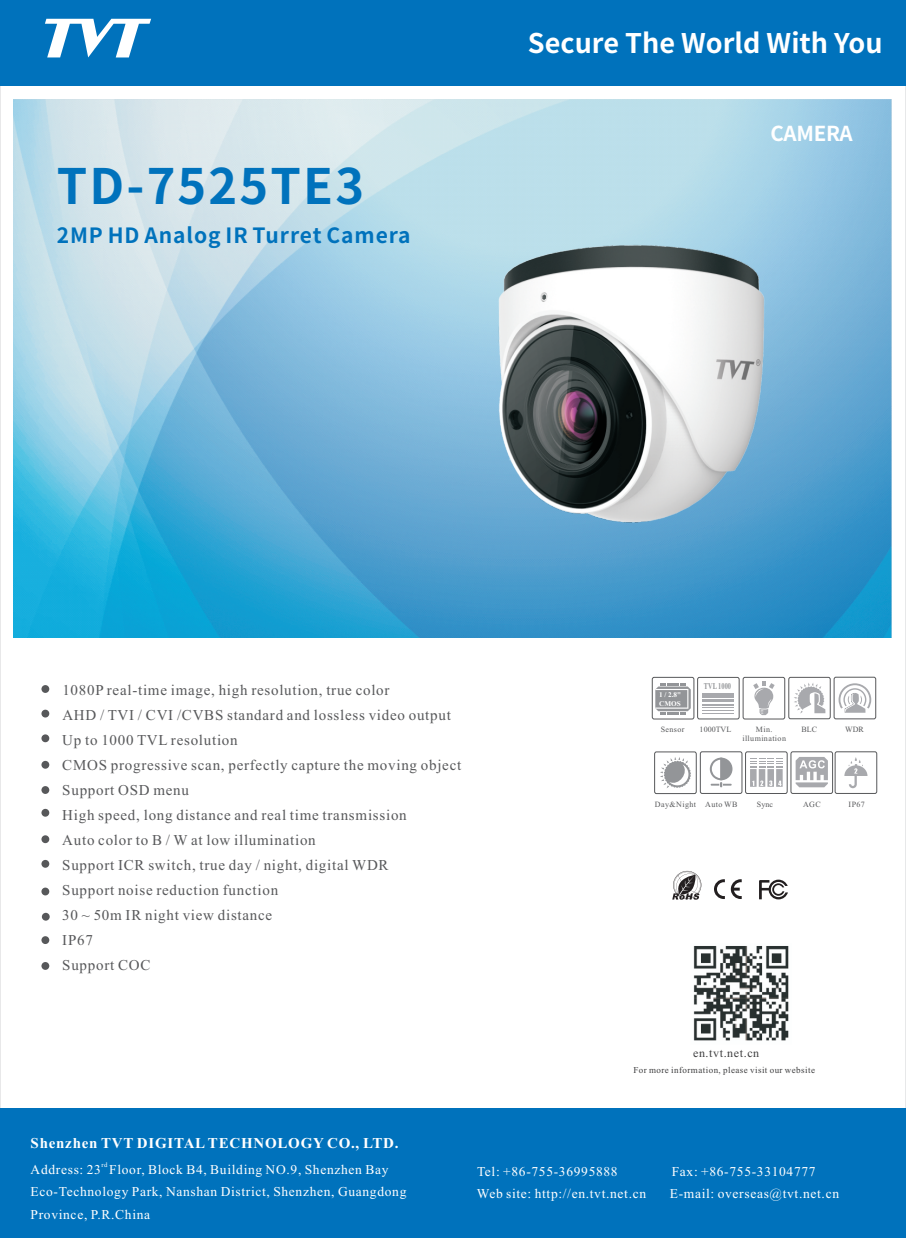
<style>
.page{position:relative;width:906px;height:1238px;background:#fff}
.page>*{position:absolute;margin:0;border:0;box-sizing:border-box;transform-origin:0 0}
.t1{font:700 48.75px "Source Han Sans CN";letter-spacing:.045em;color:#0072bc}
.t2{font:700 27px "Source Han Sans CN";color:#fff}
.t3{font:700 21px "Source Han Sans CN";letter-spacing:.045em;color:#0072bc}
.t4{font:700 20.55px "Source Han Sans CN";letter-spacing:-.015em;color:#fff}
.t5{font:15px/24.9px "Times New Roman";letter-spacing:.05em;color:#57585a}
.t6{font:700 15px "Times New Roman";letter-spacing:.05em;color:#fff}
.t7{font:13.5px/22.5px "Times New Roman";letter-spacing:.05em;color:#fff}
.t8{font:13.2px "Arial";letter-spacing:.055em;color:#fff}
.t9{font:12px "Times New Roman";letter-spacing:.05em;color:#3e3e3f}
.t10{font:9px "Times New Roman";letter-spacing:.05em;color:#3e3e3f}
.t11{font:700 9px "Times New Roman";color:#939598;scale:.71 1}
.t12{font:7.95px/8.9px "Times New Roman";letter-spacing:.05em;color:#57585a;text-align:center}
.t13{font:7.95px "Times New Roman";color:#57585a}
.t14{font:700 7.2px "Times New Roman";color:#fff}
.t15{font:6.75px "Times New Roman";color:#fff}
</style>
<div class="page">
<img style="left:14px;top:100px;width:877px;height:537px">
<svg style="left:672px;top:870px;width:29px;height:29px"></svg>
<svg style="left:759px;top:879px;width:29px;height:20px"></svg>
<svg style="left:714px;top:879px;width:27px;height:20px"></svg>
<div style="left:0;top:0;width:906px;height:85px;background:#0072bc"></div>
<div style="left:0;top:1108px;width:906px;height:129px;background:#0072bc"></div>
<svg style="left:45px;top:19px;width:106px;height:38px"></svg>
<img style="left:693px;top:946px;width:96px;height:95px">
<div style="left:41px;top:685px;width:8px;height:8px;background:#57585a;border-radius:50%"></div>
<div style="left:41px;top:709px;width:8px;height:8px;background:#57585a;border-radius:50%"></div>
<div style="left:41px;top:734px;width:8px;height:8px;background:#57585a;border-radius:50%"></div>
<div style="left:41px;top:760px;width:8px;height:8px;background:#57585a;border-radius:50%"></div>
<div style="left:41px;top:786px;width:8px;height:8px;background:#57585a;border-radius:50%"></div>
<div style="left:41px;top:808px;width:8px;height:8px;background:#57585a;border-radius:50%"></div>
<div style="left:41px;top:835px;width:8px;height:8px;background:#57585a;border-radius:50%"></div>
<div style="left:41px;top:859px;width:8px;height:8px;background:#57585a;border-radius:50%"></div>
<div style="left:41px;top:887px;width:8px;height:8px;background:#57585a;border-radius:50%"></div>
<div style="left:42px;top:912px;width:8px;height:8px;background:#57585a;border-radius:50%"></div>
<div style="left:41px;top:936px;width:8px;height:8px;background:#57585a;border-radius:50%"></div>
<div style="left:41px;top:962px;width:8px;height:7px;background:#57585a;border-radius:50%"></div>
<svg style="left:753px;top:681px;width:21px;height:34px"></svg>
<svg style="left:660px;top:757px;width:31px;height:31px"></svg>
<svg style="left:710px;top:757px;width:22px;height:30px"></svg>
<div style="left:654px;top:751px;width:42px;height:42px;border:1px solid #57585a;border-radius:2px"></div>
<div style="left:700px;top:751px;width:42px;height:42px;border:1px solid #57585a;border-radius:2px"></div>
<div style="left:743px;top:677px;width:42px;height:42px;border:1px solid #57585a;border-radius:2px"></div>
<div style="left:791px;top:751px;width:41px;height:42px;border:1px solid #57585a;border-radius:2px"></div>
<svg style="left:795px;top:757px;width:33px;height:30px"></svg>
<svg style="left:844px;top:757px;width:23px;height:31px"></svg>
<div style="left:835px;top:751px;width:42px;height:42px;border:1px solid #57585a;border-radius:2px"></div>
<div style="left:652px;top:677px;width:42px;height:42px;border:1px solid #57585a;border-radius:2px"></div>
<svg style="left:655px;top:683px;width:36px;height:31px"></svg>
<svg style="left:794px;top:683px;width:31px;height:30px"></svg>
<svg style="left:838px;top:683px;width:33px;height:29px"></svg>
<hr style="left:702px;top:699px;width:32px;height:3px;background:#a8a9ad">
<hr style="left:702px;top:704px;width:32px;height:1px;background:#a8a9ad">
<hr style="left:702px;top:707px;width:32px;height:1px;background:#a8a9ad">
<hr style="left:702px;top:693px;width:32px;height:4px;background:#a8a9ad">
<hr style="left:702px;top:710px;width:32px;height:1px;background:#a8a9ad">
<hr style="left:702px;top:712px;width:32px;height:1px;background:#a8a9ad">
<svg style="left:750px;top:758px;width:32px;height:28px"></svg>
<div style="left:697px;top:677px;width:42px;height:42px;border:1px solid #57585a;border-radius:2px"></div>
<div style="left:788px;top:677px;width:42px;height:42px;border:1px solid #57585a;border-radius:2px"></div>
<div style="left:745px;top:751px;width:42px;height:42px;border:1px solid #57585a;border-radius:2px"></div>
<div style="left:834px;top:677px;width:42px;height:42px;border:1px solid #57585a;border-radius:2px"></div>
<img style="left:305px;top:222px;width:601px;height:352px">
<h1 class="t1" style="left:57px;top:161px;width:309px">TD-7525TE3</h1>
<h3 class="t3" style="left:57px;top:224px;width:355px">2MP HD Analog IR Turret Camera</h3>
<h2 class="t2" style="left:528px;top:29px;width:356px">Secure The World With You</h2>
<h3 class="t4" style="left:770px;top:123px;width:84px">CAMERA</h3>
<p class="t5" style="left:62px;top:679px;width:400px">1080P real-time image, high resolution, true color<br>AHD / TVI / CVI /CVBS standard and lossless video output Up to 1000 TVL resolution<br>CMOS progressive scan, perfectly capture the moving object Support OSD menu<br>High speed, long distance and real time transmission<br>Auto color to B / W at low illumination<br>Support ICR switch, true day / night, digital WDR<br>Support noise reduction function<br>30 ~ 50m IR night view distance<br>IP67<br>Support COC</p>
<p class="t14" style="left:659px;top:692px;width:24px">1 / 2.8"</p>
<p class="t14" style="left:659px;top:700px;width:23px">CMOS</p>
<p class="t11" style="left:704px;top:683px;width:40px">TVL 1000</p>
<p class="t12" style="left:661px;top:726px;width:25px">Sensor</p>
<p class="t12" style="left:742px;top:725px;width:45px">Min. illumination</p>
<p class="t13" style="left:699px;top:726px;width:33px">1000TVL</p>
<p class="t12" style="left:801px;top:726px;width:17px">BLC</p>
<p class="t12" style="left:845px;top:725px;width:20px">WDR</p>
<p class="t12" style="left:655px;top:800px;width:84px">Day&amp;Night Auto WB</p>
<p class="t12" style="left:803px;top:800px;width:19px">AGC</p>
<p class="t12" style="left:848px;top:800px;width:18px">IP67</p>
<p class="t12" style="left:757px;top:800px;width:18px">Sync</p>
<p class="t6" style="left:31px;top:1137px;width:369px">Shenzhen TVT DIGITAL TECHNOLOGY CO., LTD.</p>
<p class="t15" style="left:102px;top:1162px;width:7px">rd</p>
<p class="t7" style="left:31px;top:1159px;width:377px">Address: 23 Floor, Block B4, Building NO.9, Shenzhen Bay<br>Eco-Technology Park, Nanshan District, Shenzhen, Guangdong<br>Province, P.R.China</p>
<p class="t9" style="left:693px;top:1048px;width:68px">en.tvt.net.cn</p>
<p class="t10" style="left:633px;top:1066px;width:183px">For more information, please visit our website</p>
<p class="t7" style="left:477px;top:1161px;width:142px">Tel: +86-755-36995888</p>
<p class="t7" style="left:672px;top:1161px;width:145px">Fax: +86-755-33104777</p>
<p class="t7" style="left:477px;top:1183px;width:171px">Web site: http://en.tvt.net.cn</p>
<p class="t7" style="left:670px;top:1183px;width:171px">E-mail: overseas@tvt.net.cn</p>
<p class="t8" style="left:736px;top:1192px;width:82px">en.tvt.net.cn</p>
</div>
